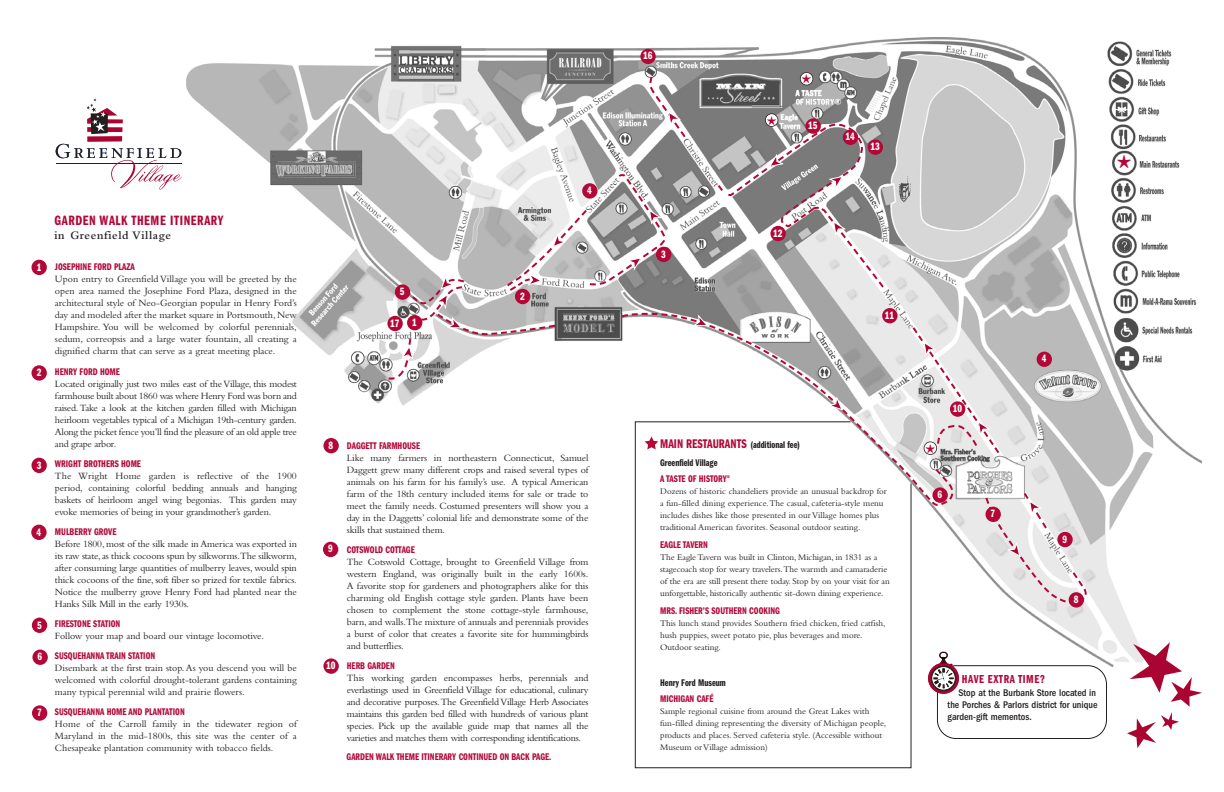
<style>
.page{position:relative;width:1224px;height:792px;background:#fff}
.page>*{position:absolute;margin:0;border:0;box-sizing:border-box;transform-origin:0 0}
.t1{font:18px "Monotype Sorts";color:#b30738}
.t2{font:14px "Franklin Gothic Demi Cmpr";letter-spacing:.045em;color:#b30738}
.t3{font:13px "Franklin Gothic Demi Cmpr";color:#b30738}
.t4{font:600 12px "Bembo";letter-spacing:.05em;color:#231f20}
.t5{font:12px "Franklin Gothic Demi Cmpr";letter-spacing:.045em;color:#b30738}
.t6{font:12px "Monotype Sorts";color:#b30738}
.t7{font:11px "Franklin Gothic Demi Cmpr";color:#fff}
.t8{font:10px/12px "Bembo";letter-spacing:-.01em;color:#231f20;text-align:justify}
.t9{font:10px "Franklin Gothic Demi Cmpr";color:#b30738}
.t10{font:500 condensed 10px/12px "Franklin Gothic";color:#231f20}
.t11{font:10px/16px "Franklin Gothic Demi Cmpr";color:#231f20}
.t12{font:9px/12px "Bembo";color:#231f20}
.s1{font-size:10px;color:#231f20}
.s2{color:#b30738}
</style>
<div class="page">
<img style="left:187px;top:37px;width:1015px;height:630px">
<div style="left:32px;top:260px;width:15px;height:15px;background:#b30738;border-radius:50%"></div>
<div style="left:32px;top:365px;width:15px;height:16px;background:#b30738;border-radius:50%"></div>
<div style="left:32px;top:458px;width:15px;height:15px;background:#b30738;border-radius:50%"></div>
<div style="left:31px;top:525px;width:16px;height:15px;background:#b30738;border-radius:50%"></div>
<div style="left:32px;top:618px;width:15px;height:15px;background:#b30738;border-radius:50%"></div>
<div style="left:32px;top:650px;width:16px;height:15px;background:#b30738;border-radius:50%"></div>
<svg style="left:928px;top:652px;width:179px;height:87px"></svg>
<div style="left:1037px;top:352px;width:15px;height:15px;background:#b30738;border-radius:50%"></div>
<svg style="left:1127px;top:642px;width:75px;height:106px"></svg>
<svg style="left:800px;top:72px;width:13px;height:13px"></svg>
<svg style="left:56px;top:98px;width:126px;height:92px"></svg>
<div style="left:32px;top:705px;width:15px;height:16px;background:#b30738;border-radius:50%"></div>
<div style="left:323px;top:438px;width:16px;height:15px;background:#b30738;border-radius:50%"></div>
<div style="left:323px;top:542px;width:15px;height:15px;background:#b30738;border-radius:50%"></div>
<div style="left:323px;top:658px;width:16px;height:16px;background:#b30738;border-radius:50%"></div>
<svg style="left:626px;top:313px;width:329px;height:195px"></svg>
<svg style="left:620px;top:313px;width:323px;height:164px"></svg>
<div style="left:932px;top:487px;width:16px;height:16px;background:#b30738;border-radius:50%"></div>
<svg style="left:1069px;top:592px;width:15px;height:16px"></svg>
<div style="left:882px;top:308px;width:16px;height:15px;background:#b30738;border-radius:50%"></div>
<div style="left:640px;top:49px;width:16px;height:15px;background:#b30738;border-radius:50%"></div>
<div style="left:656px;top:247px;width:15px;height:15px;background:#b30738;border-radius:50%"></div>
<svg style="left:387px;top:172px;width:279px;height:209px"></svg>
<svg style="left:693px;top:315px;width:16px;height:11px"></svg>
<svg style="left:828px;top:397px;width:16px;height:14px"></svg>
<svg style="left:911px;top:325px;width:90px;height:130px"></svg>
<svg style="left:716px;top:113px;width:170px;height:177px"></svg>
<svg style="left:648px;top:75px;width:40px;height:64px"></svg>
<svg style="left:984px;top:491px;width:104px;height:115px"></svg>
<svg style="left:634px;top:421px;width:278px;height:348px"></svg>
<svg style="left:645px;top:437px;width:13px;height:12px"></svg>
<p class="t7" style="left:37px;top:263px;width:6px">1</p>
<p class="t7" style="left:37px;top:369px;width:6px">2</p>
<p class="t7" style="left:37px;top:462px;width:6px">3</p>
<p class="t7" style="left:37px;top:529px;width:6px">4</p>
<p class="t7" style="left:37px;top:621px;width:6px">5</p>
<p class="t7" style="left:38px;top:653px;width:6px">6</p>
<p class="t7" style="left:37px;top:709px;width:6px">7</p>
<h2 class="t2" style="left:55px;top:215px;width:171px">GARDEN WALK THEME ITINERARY</h2>
<p class="t4" style="left:55px;top:231px;width:118px">in Greenfield Village</p>
<p class="t9" style="left:55px;top:264px;width:81px">JOSEPHINE FORD PLAZA</p>
<p class="t8" style="left:55px;top:274px;width:243px">Upon entry to Greenfield Village you will be greeted by the open area named the Josephine Ford Plaza, designed in the architectural style of Neo-Georgian popular in Henry Ford’s day and modeled after the market square in Portsmouth, New Hampshire. You will be welcomed by colorful perennials, sedum, correopsis and a large water fountain, all creating a dignified charm that can serve as a great meeting place.</p>
<p class="t9" style="left:55px;top:369px;width:66px">HENRY FORD HOME</p>
<p class="t8" style="left:55px;top:379px;width:243px">Located originally just two miles east of the Village, this modest farmhouse built about 1860 was where Henry Ford was born and raised. Take a look at the kitchen garden filled with Michigan heirloom vegetables typical of a Michigan 19th-century garden.<br>Along the picket fence you’ll find the pleasure of an old apple tree and grape arbor.</p>
<p class="t9" style="left:55px;top:461px;width:88px">WRIGHT BROTHERS HOME</p>
<p class="t8" style="left:55px;top:471px;width:243px">The Wright Home garden is reflective of the 1900 period, containing colorful bedding annuals and hanging baskets of heirloom angel wing begonias. This garden may evoke memories of being in your grandmother’s garden.</p>
<p class="t9" style="left:55px;top:529px;width:63px">MULBERRY GROVE</p>
<p class="t8" style="left:55px;top:539px;width:243px">Before 1800, most of the silk made in America was exported in its raw state,as thick cocoons spun by silkworms.The silkworm, after consuming large quantities of mulberry leaves, would spin thick cocoons of the fine, soft fiber so prized for textile fabrics.<br>Notice the mulberry grove Henry Ford had planted near the Hanks Silk Mill in the early 1930s.</p>
<p class="t9" style="left:55px;top:621px;width:67px">FIRESTONE STATION</p>
<p class="t8" style="left:55px;top:631px;width:211px">Follow your map and board our vintage locomotive.</p>
<p class="t9" style="left:55px;top:653px;width:102px">SUSQUEHANNA TRAIN STATION</p>
<p class="t8" style="left:55px;top:663px;width:243px">Disembark at the first train stop. As you descend you will be welcomed with colorful drought-tolerant gardens containing many typical perennial wild and prairie flowers.</p>
<p class="t9" style="left:55px;top:709px;width:131px">SUSQUEHANNA HOME AND PLANTATION</p>
<p class="t8" style="left:55px;top:719px;width:243px">Home of the Carroll family in the tidewater region of Maryland in the mid-1800s, this site was the center of a Chesapeake plantation community with tobacco fields.</p>
<p class="t7" style="left:400px;top:288px;width:6px">5</p>
<p class="t7" style="left:390px;top:319px;width:11px">17</p>
<p class="t7" style="left:412px;top:319px;width:6px">1</p>
<p class="t7" style="left:520px;top:293px;width:6px">2</p>
<p class="t7" style="left:587px;top:187px;width:6px">4</p>
<p class="t7" style="left:329px;top:441px;width:6px">8</p>
<p class="t7" style="left:328px;top:545px;width:6px">9</p>
<p class="t7" style="left:326px;top:662px;width:11px">10</p>
<p class="t9" style="left:347px;top:442px;width:75px">DAGGETT FARMHOUSE</p>
<p class="t8" style="left:347px;top:452px;width:243px">Like many farmers in northeastern Connecticut, Samuel Daggett grew many different crops and raised several types of animals on his farm for his family’s use. A typical American farm of the 18th century included items for sale or trade to meet the family needs. Costumed presenters will show you a day in the Daggetts’ colonial life and demonstrate some of the skills that sustained them.</p>
<p class="t9" style="left:347px;top:546px;width:69px">COTSWOLD COTTAGE</p>
<p class="t8" style="left:347px;top:556px;width:243px">The Cotswold Cottage, brought to Greenfield Village from western England, was originally built in the early 1600s.<br>A favorite stop for gardeners and photographers alike for this charming old English cottage style garden. Plants have been chosen to complement the stone cottage-style farmhouse, barn, and walls.The mixture of annuals and perennials provides a burst of color that creates a favorite site for hummingbirds and butterflies.</p>
<p class="t9" style="left:347px;top:662px;width:49px">HERB GARDEN</p>
<p class="t8" style="left:347px;top:672px;width:243px">This working garden encompasses herbs, perennials and everlastings used in Greenfield Village for educational, culinary and decorative purposes.The Greenfield Village Herb Associates maintains this garden bed filled with hundreds of various plant species. Pick up the available guide map that names all the varieties and matches them with corresponding identifications.</p>
<p class="t9" style="left:347px;top:753px;width:206px">GARDEN WALK THEME ITINERARY CONTINUED ON BACK PAGE.</p>
<p class="t7" style="left:643px;top:52px;width:11px">16</p>
<p class="t7" style="left:661px;top:251px;width:6px">3</p>
<p class="t6" style="left:767px;top:115px;width:11px">★</p>
<p class="t6" style="left:802px;top:74px;width:11px">★</p>
<p class="t7" style="left:808px;top:122px;width:11px">15</p>
<p class="t7" style="left:846px;top:133px;width:11px">14</p>
<p class="t7" style="left:870px;top:143px;width:11px">13</p>
<p class="t7" style="left:773px;top:229px;width:11px">12</p>
<p class="t7" style="left:885px;top:311px;width:11px">11</p>
<h3 class="t3" style="left:660px;top:439px;width:141px">MAIN RESTAURANTS <span class="s1">(additional fee)</span></h3>
<p class="t11" style="left:660px;top:456px;width:71px">Greenfield Village<br><span class="s2">A TASTE OF HISTORY</span><sup>®</sup></p>
<p class="t12" style="left:660px;top:486px;width:228px">Dozens of historic chandeliers provide an unusual backdrop for a fun-filled dining experience.The casual, cafeteria-style menu includes dishes like those presented in our Village homes plus traditional American favorites. Seasonal outdoor seating.</p>
<p class="t9" style="left:660px;top:541px;width:49px">EAGLE TAVERN</p>
<p class="t12" style="left:660px;top:552px;width:231px">The Eagle Tavern was built in Clinton, Michigan, in 1831 as a stagecoach stop for weary travelers.The warmth and camaraderie of the era are still present there today. Stop by on your visit for an unforgettable, historically authentic sit-down dining experience.</p>
<p class="t9" style="left:660px;top:607px;width:121px">MRS. FISHER’S SOUTHERN COOKING</p>
<p class="t12" style="left:660px;top:618px;width:227px">This lunch stand provides Southern fried chicken, fried catfish, hush puppies, sweet potato pie, plus beverages and more.<br>Outdoor seating.</p>
<p class="t11" style="left:660px;top:676px;width:67px">Henry Ford Museum</p>
<p class="t9" style="left:660px;top:695px;width:55px">MICHIGAN CAFÉ</p>
<p class="t12" style="left:660px;top:706px;width:227px">Sample regional cuisine from around the Great Lakes with fun-filled dining representing the diversity of Michigan people, products and places. Served cafeteria style. (Accessible without Museum or Village admission)</p>
<h1 class="t1" style="left:1117px;top:153px;width:16px">★</h1>
<p class="t6" style="left:925px;top:443px;width:11px">★</p>
<p class="t7" style="left:953px;top:405px;width:11px">10</p>
<p class="t7" style="left:937px;top:491px;width:6px">6</p>
<p class="t7" style="left:991px;top:510px;width:6px">7</p>
<p class="t7" style="left:1042px;top:355px;width:6px">4</p>
<p class="t7" style="left:1062px;top:535px;width:6px">9</p>
<p class="t7" style="left:1074px;top:595px;width:6px">8</p>
<p class="t5" style="left:962px;top:675px;width:85px">HAVE EXTRA TIME?</p>
<p class="t10" style="left:948px;top:687px;width:151px;text-indent:11px">Stop at the Burbank Store located in the Porches &amp; Parlors district for unique garden-gift mementos.</p>
</div>
